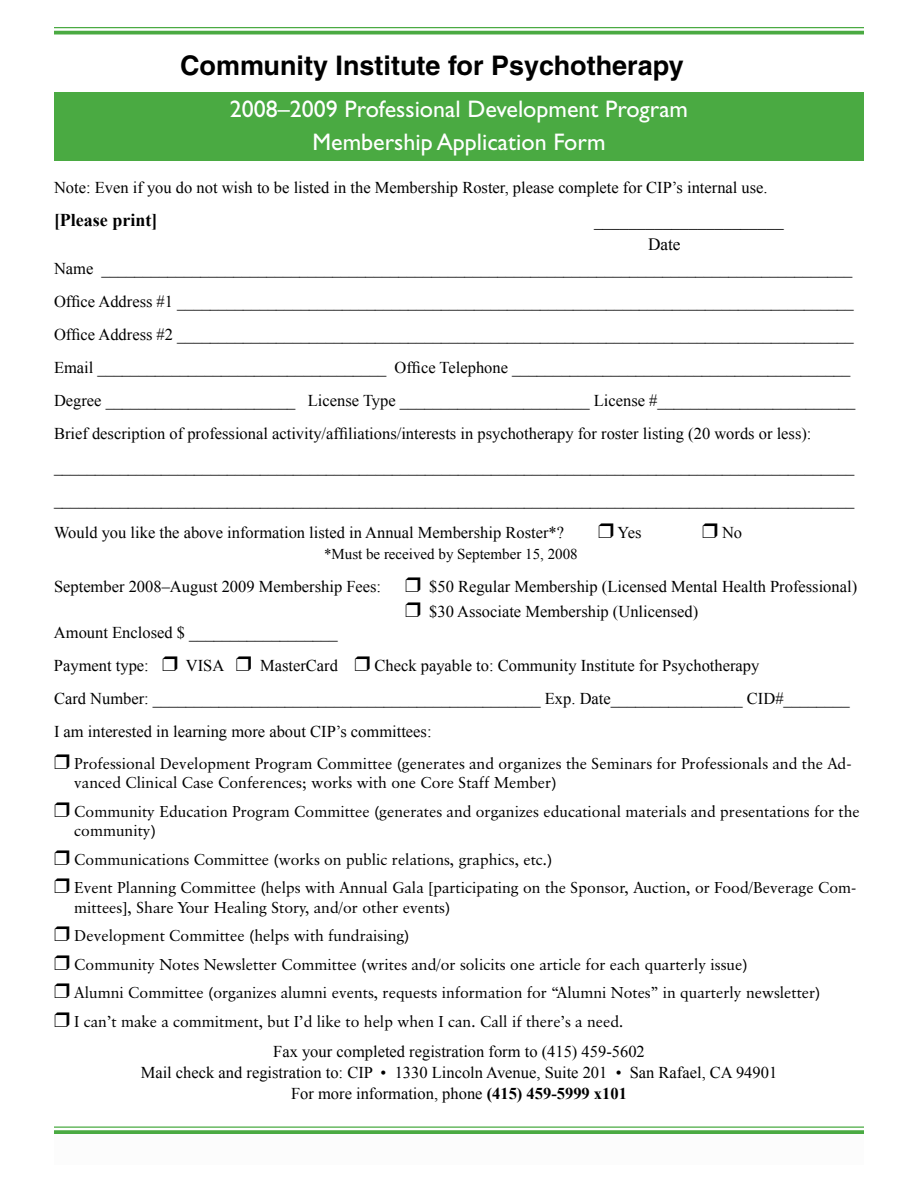
<style>
.page{position:relative;width:918px;height:1188px;background:#fff}
.page>*{position:absolute;margin:0;border:0;box-sizing:border-box;transform-origin:0 0}
.t1{font:700 27px "Helvetica";color:#000}
.t2{font:24px/33px "Gill Sans";color:#fff;text-align:center}
.t3{font:700 18px "Times New Roman";color:#000}
.t4{font:17.25px/24px "Times New Roman";color:#000}
.t5{font:16.5px/33px "Times New Roman";color:#000}
.t6{font:15.75px/28.5px "Classical Garamond BT";color:#000}
.t7{font:15px "Times New Roman";color:#000}
.s1{font-weight:700}
</style>
<div class="page">
<hr style="left:54px;top:1126px;width:810px;height:2px;background:#4aaa42">
<svg style="left:54px;top:1130px;width:810px;height:4px;background:#55af4d"></svg>
<hr style="left:54px;top:27px;width:810px;height:1px;background:#4aaa42">
<hr style="left:54px;top:31px;width:810px;height:3px;background:#4aaa42">
<div style="left:54px;top:92px;width:810px;height:68px;background:#4aaa42"></div>
<h1 class="t1" style="left:180px;top:49px;width:505px">Community Institute for Psychotherapy</h1>
<h2 class="t2" style="left:230px;top:93px;width:460px">2008–2009 Professional Development Program<br>Membership Application Form</h2>
<p class="t5" style="left:54px;top:171px;width:715px">Note: Even if you do not wish to be listed in the Membership Roster, please complete for CIP’s internal use.</p>
<p class="t3" style="left:54px;top:207px;width:105px">[Please print]</p>
<p class="t4" style="left:648px;top:208px;width:137px;text-indent:-54px">______________________<br>Date</p>
<p class="t5" style="left:54px;top:251px;width:803px">Name ___________________________________________________________________________________________ Office Address #1 __________________________________________________________________________________ Office Address #2 __________________________________________________________________________________ Email ___________________________________ Office Telephone _________________________________________ Degree _______________________ License Type _______________________ License #________________________ Brief description of professional activity/affiliations/interests in psychotherapy for roster listing (20 words or less): _________________________________________________________________________________________________ _________________________________________________________________________________________________ Would you like the above information listed in Annual Membership Roster*?</p>
<p class="t5" style="left:618px;top:515px;width:26px">Yes</p>
<p class="t5" style="left:722px;top:515px;width:22px">No</p>
<p class="t7" style="left:324px;top:544px;width:255px">*Must be received by September 15, 2008</p>
<p class="t5" style="left:54px;top:569px;width:329px">September 2008–August 2009 Membership Fees:</p>
<p class="t5" style="left:429px;top:573px;width:429px;line-height:25.5px">$50 Regular Membership (Licensed Mental Health Professional) $30 Associate Membership (Unlicensed)</p>
<p class="t5" style="left:54px;top:616px;width:285px">Amount Enclosed $ __________________<br>Payment type:</p>
<p class="t5" style="left:54px;top:649px;width:797px;text-indent:320px">Check payable to: Community Institute for Psychotherapy<br>Card Number: _______________________________________________ Exp. Date________________ CID#________<br>I am interested in learning more about CIP’s committees:</p>
<p class="t6" style="left:74px;top:753px;width:779px;line-height:19.5px">Professional Development Program Committee (generates and organizes the Seminars for Professionals and the Ad&shy;vanced Clinical Case Conferences; works with one Core Staff Member)</p>
<p class="t6" style="left:74px;top:801px;width:787px;line-height:19.5px">Community Education Program Committee (generates and organizes educational materials and presentations for the community)</p>
<p class="t6" style="left:74px;top:845px;width:784px">Communications Committee (works on public relations, graphics, etc.)<br>Event Planning Committee (helps with Annual Gala [participating on the Sponsor, Auction, or Food/Beverage Com-</p>
<p class="t6" style="left:74px;top:893px;width:748px">mittees], Share Your Healing Story, and/or other events)<br>Development Committee (helps with fundraising)<br>Community Notes Newsletter Committee (writes and/or solicits one article for each quarterly issue)<br>Alumni Committee (organizes alumni events, requests information for “Alumni Notes” in quarterly newsletter)<br>I can’t make a commitment, but I’d like to help when I can. Call if there’s a need.</p>
<p class="t5" style="left:141px;top:1040px;width:638px;line-height:21px;text-align:center">Fax your completed registration form to (415) 459-5602<br>Mail check and registration to: CIP • 1330 Lincoln Avenue, Suite 201 • San Rafael, CA 94901<br>For more information, phone <span class="s1">(415) 459-5999 x101</span></p>
<p class="t5" style="left:186px;top:649px;width:40px">VISA</p>
<p class="t5" style="left:260px;top:649px;width:79px">MasterCard</p>
</div>
